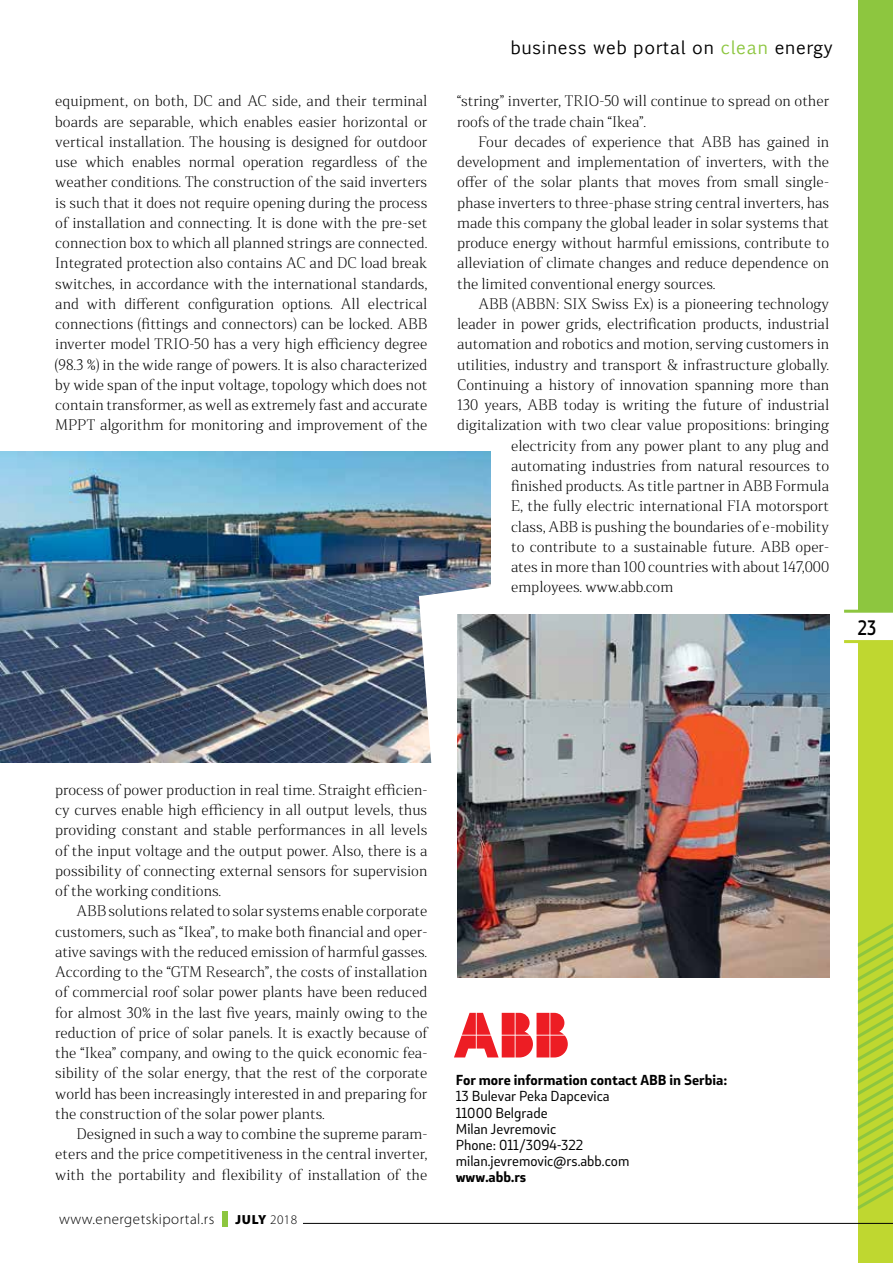
<style>
.page{position:relative;width:893px;height:1263px;background:#fff}
.page>*{position:absolute;margin:0;border:0;box-sizing:border-box;transform-origin:0 0}
.t1{font:500 19.5px "Stobi Sans";color:#000;scale:.85 1}
.t2{font:17.7px "Euphemia CAS";letter-spacing:.045em;color:#000}
.t3{font:300 15px "Myriad Pro";letter-spacing:.03em;color:#000}
.t4{font:300 14.25px/20.2px "Stobi Serif";color:#000;text-align:justify}
.t5{font:13.5px/16.2px "Stobi Sans";color:#000}
.t6{font:900 13.2px "Myriad Pro";color:#000}
.s1{color:#8dc63f}
.s2{font-weight:300}
.s3{font-weight:700}
</style>
<div class="page">
<div style="left:858px;top:0;width:35px;height:611px;background:#8dc63f"></div>
<div style="left:858px;top:641px;width:35px;height:622px;background:#bfd730"></div>
<svg style="left:844px;top:640px;width:49px;height:3px"></svg>
<svg style="left:844px;top:610px;width:49px;height:3px"></svg>
<hr style="left:303px;top:1223px;width:590px;height:1px;background:#000">
<div style="left:222px;top:1211px;width:5px;height:15px;background:#8dc63f"></div>
<img style="left:0;top:452px;width:490px;height:310px">
<svg style="left:419px;top:576px;width:153px;height:187px"></svg>
<svg style="left:858px;top:923px;width:35px;height:287px"></svg>
<svg style="left:454px;top:1013px;width:114px;height:44px"></svg>
<img style="left:457px;top:615px;width:372px;height:363px">
<p class="t4" style="left:55px;top:91px;width:374px">equipment, on both, DC and AC side, and their terminal boards are separable, which enables easier horizontal or vertical installation. The housing is designed for outdoor use which enables normal operation regardless of the weather conditions. The construction of the said inverters is such that it does not require opening during the process of installation and connecting. It is done with the pre-set connection box to which all planned strings are connected.<br>Integrated protection also contains AC and DC load break switches, in accordance with the international standards, and with different configuration options. All electrical connections (fittings and connectors) can be locked. ABB inverter model TRIO-50 has a very high efficiency degree (98.3 %) in the wide range of powers. It is also characterized by wide span of the input voltage, topology which does not contain transformer, as well as extremely fast and accurate MPPT algorithm for monitoring and improvement of the</p>
<p class="t2" style="left:511px;top:34px;width:324px">business web portal on <span class="s1">clean</span> energy</p>
<p class="t4" style="left:457px;top:91px;width:374px">“string” inverter, TRIO-50 will continue to spread on other</p>
<p class="t4" style="left:457px;top:111px;width:191px">roofs of the trade chain “Ikea”.</p>
<p class="t4" style="left:478px;top:131px;width:352px">Four decades of experience that ABB has gained in</p>
<p class="t4" style="left:457px;top:151px;width:373px">development and implementation of inverters, with the</p>
<p class="t4" style="left:457px;top:172px;width:374px">offer of the solar plants that moves from small single-</p>
<p class="t4" style="left:457px;top:192px;width:374px">phase inverters to three-phase string central inverters, has</p>
<p class="t4" style="left:457px;top:212px;width:374px">made this company the global leader in solar systems that</p>
<p class="t4" style="left:457px;top:232px;width:374px">produce energy without harmful emissions, contribute to</p>
<p class="t4" style="left:457px;top:253px;width:374px">alleviation of climate changes and reduce dependence on</p>
<p class="t4" style="left:457px;top:273px;width:260px">the limited conventional energy sources.</p>
<p class="t4" style="left:478px;top:293px;width:352px">ABB (ABBN: SIX Swiss Ex) is a pioneering technology</p>
<p class="t4" style="left:457px;top:313px;width:374px">leader in power grids, electrification products, industrial</p>
<p class="t4" style="left:457px;top:334px;width:374px">automation and robotics and motion, serving customers in</p>
<p class="t4" style="left:457px;top:354px;width:374px">utilities, industry and transport &amp; infrastructure globally.</p>
<p class="t4" style="left:457px;top:374px;width:373px">Continuing a history of innovation spanning more than</p>
<p class="t4" style="left:457px;top:394px;width:374px">130 years, ABB today is writing the future of industrial</p>
<p class="t4" style="left:457px;top:415px;width:373px">digitalization with two clear value propositions: bringing</p>
<p class="t4" style="left:511px;top:435px;width:320px">electricity from any power plant to any plug and</p>
<p class="t4" style="left:511px;top:455px;width:319px">automating industries from natural resources to</p>
<p class="t4" style="left:511px;top:475px;width:320px">finished products. As title partner in ABB Formula</p>
<p class="t4" style="left:511px;top:496px;width:320px">E, the fully electric international FIA motorsport</p>
<p class="t4" style="left:511px;top:516px;width:320px">class, ABB is pushing the boundaries of e-mobility</p>
<p class="t4" style="left:511px;top:536px;width:319px">to contribute to a sustainable future. ABB oper-</p>
<p class="t4" style="left:511px;top:556px;width:320px">ates in more than 100 countries with about 147,000</p>
<p class="t4" style="left:511px;top:577px;width:164px">employees. www.abb.com</p>
<p class="t1" style="left:858px;top:614px;width:23px">23</p>
<p class="t4" style="left:55px;top:779px;width:374px">process of power production in real time. Straight efficien-</p>
<p class="t4" style="left:55px;top:799px;width:374px">cy curves enable high efficiency in all output levels, thus</p>
<p class="t4" style="left:55px;top:820px;width:374px">providing constant and stable performances in all levels</p>
<p class="t4" style="left:55px;top:840px;width:374px">of the input voltage and the output power. Also, there is a</p>
<p class="t4" style="left:55px;top:860px;width:374px">possibility of connecting external sensors for supervision</p>
<p class="t4" style="left:55px;top:880px;width:167px">of the working conditions.</p>
<p class="t4" style="left:77px;top:901px;width:352px">ABB solutions related to solar systems enable corporate</p>
<p class="t4" style="left:55px;top:921px;width:374px">customers, such as “Ikea”, to make both financial and oper-</p>
<p class="t4" style="left:55px;top:941px;width:374px">ative savings with the reduced emission of harmful gasses.</p>
<p class="t4" style="left:55px;top:961px;width:374px">According to the “GTM Research”, the costs of installation</p>
<p class="t4" style="left:55px;top:982px;width:374px">of commercial roof solar power plants have been reduced</p>
<p class="t4" style="left:55px;top:1002px;width:374px">for almost 30% in the last five years, mainly owing to the</p>
<p class="t4" style="left:55px;top:1022px;width:374px">reduction of price of solar panels. It is exactly because of</p>
<p class="t4" style="left:55px;top:1042px;width:374px">the “Ikea” company, and owing to the quick economic fea-</p>
<p class="t4" style="left:55px;top:1063px;width:374px">sibility of the solar energy, that the rest of the corporate</p>
<p class="t4" style="left:55px;top:1083px;width:374px">world has been increasingly interested in and preparing for</p>
<p class="t4" style="left:55px;top:1103px;width:271px">the construction of the solar power plants.</p>
<p class="t4" style="left:77px;top:1123px;width:352px">Designed in such a way to combine the supreme param-</p>
<p class="t4" style="left:55px;top:1144px;width:374px">eters and the price competitiveness in the central inverter,</p>
<p class="t4" style="left:55px;top:1164px;width:374px">with the portability and flexibility of installation of the</p>
<p class="t3" style="left:59px;top:1209px;width:157px">www.energetskiportal.rs</p>
<p class="t6" style="left:236px;top:1210px;width:63px">JUlY <span class="s2">2018</span></p>
<p class="t5" style="left:456px;top:1072px;width:273px"><span class="s3">For more information contact ABB in Serbia:<br></span>13 Bulevar Peka Dapcevica<br>11000 Belgrade<br>Milan Jevremovic<br>Phone: 011/3094-322 milan.jevremovic@rs.abb.com<br><span class="s3">www.abb.rs</span></p>
</div>
